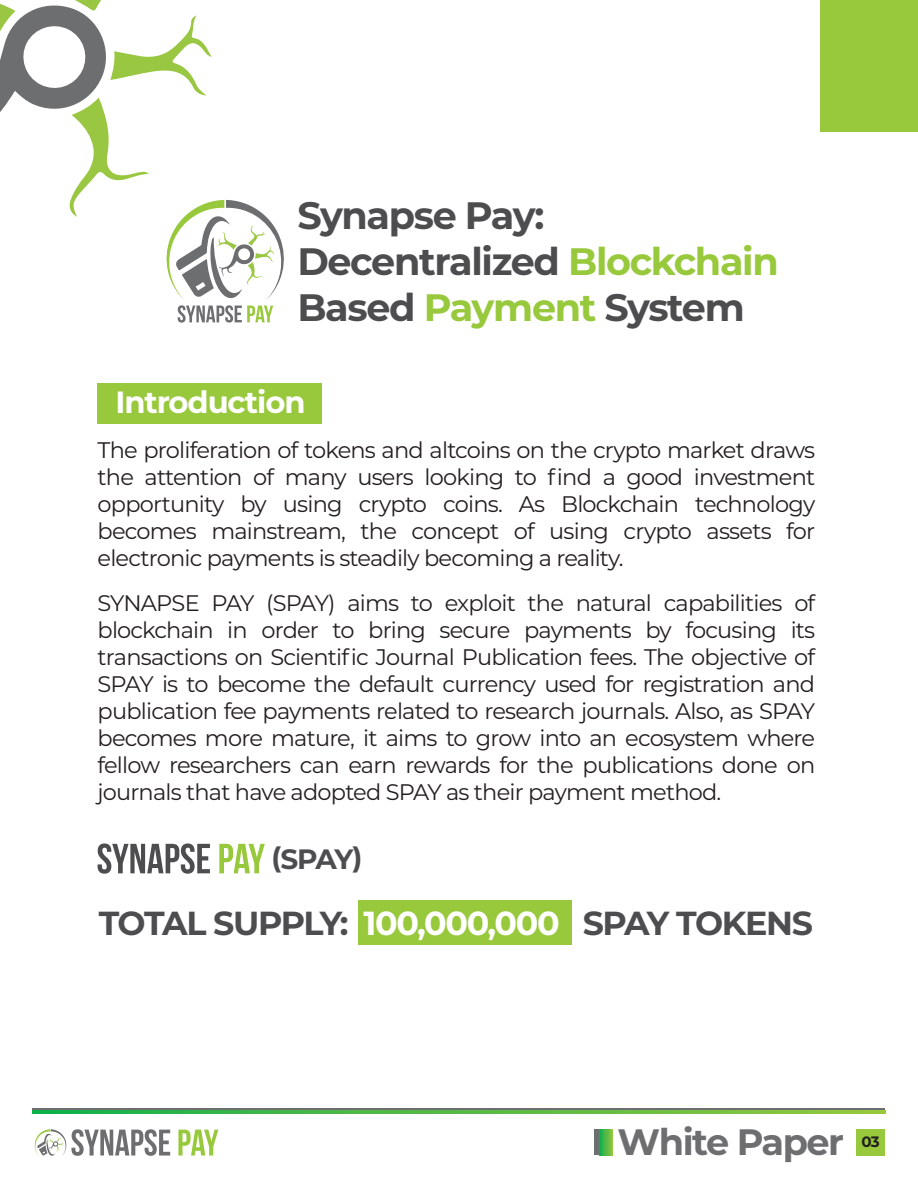
<style>
.page{position:relative;width:918px;height:1188px;background:#fff}
.page>*{position:absolute;margin:0;border:0;box-sizing:border-box;transform-origin:0 0}
.t1{font:700 38.25px/45.8px "Montserrat";letter-spacing:-.035em;color:#4d4d4f}
.t2{font:700 36.75px "Montserrat";letter-spacing:-.04em;color:#6d6e70}
.t3{font:700 33.3px "Montserrat";letter-spacing:-.04em;color:#4d4d4f}
.t4{font:700 30.6px "Montserrat";letter-spacing:-.035em;color:#fff}
.t5{font:700 28.05px "Montserrat";color:#4d4d4f}
.t6{font:22.5px/27px "Montserrat";letter-spacing:-.035em;color:#231f20;text-align:justify}
.t7{font:700 15px "Montserrat";color:#231f20}
.s1{color:#98c93c}
.s2{color:#fff}
</style>
<div class="page">
<svg style="left:178px;top:1130px;width:40px;height:26px"></svg>
<svg style="left:34px;top:1129px;width:136px;height:27px"></svg>
<svg style="left:595px;top:1130px;width:5px;height:25px"></svg>
<svg style="left:600px;top:1130px;width:12px;height:25px"></svg>
<div style="left:856px;top:1129px;width:29px;height:27px;background:#98c93c"></div>
<div style="left:359px;top:900px;width:213px;height:45px;background:#98c93c"></div>
<div style="left:98px;top:383px;width:224px;height:40px;background:#98c93c"></div>
<hr style="left:33px;top:1108px;width:852px;height:4px;background:#6d6e70">
<svg style="left:33px;top:1110px;width:852px;height:4px;background:#55ba45"></svg>
<svg style="left:0;top:0;width:284px;height:323px"></svg>
<div style="left:820px;top:0;width:98px;height:131px;background:#98c93c"></div>
<svg style="left:98px;top:843px;width:112px;height:31px"></svg>
<svg style="left:219px;top:844px;width:46px;height:29px"></svg>
<h1 class="t1" style="left:297px;top:191px;width:483px">Synapse Pay:<br>Decentralized <span class="s1">Blockchain<br></span>Based <span class="s1">Payment</span> System</h1>
<h3 class="t4" style="left:115px;top:380px;width:192px">Introduction</h3>
<p class="t6" style="left:98px;top:436px;width:719px">The proliferation of tokens and altcoins on the crypto market draws the attention of many users looking to find a good investment opportunity by using crypto coins. As Blockchain technology becomes mainstream, the concept of using crypto assets for electronic payments is steadily becoming a reality.</p>
<p class="t6" style="left:98px;top:589px;width:719px">SYNAPSE PAY (SPAY) aims to exploit the natural capabilities of blockchain in order to bring secure payments by focusing its transactions on Scientific Journal Publication fees. The objective of SPAY is to become the default currency used for registration and publication fee payments related to research journals. Also, as SPAY becomes more mature, it aims to grow into an ecosystem where fellow researchers can earn rewards for the publications done on journals that have adopted SPAY as their payment method.</p>
<p class="t5" style="left:271px;top:838px;width:93px">(SPAY)</p>
<h3 class="t3" style="left:99px;top:899px;width:716px">TOTAL SUPPLY: <span class="s2">100,000,000</span> SPAY TOKENS</h3>
<h2 class="t2" style="left:618px;top:1115px;width:228px">White Paper</h2>
<p class="t7" style="left:861px;top:1131px;width:20px">03</p>
</div>
